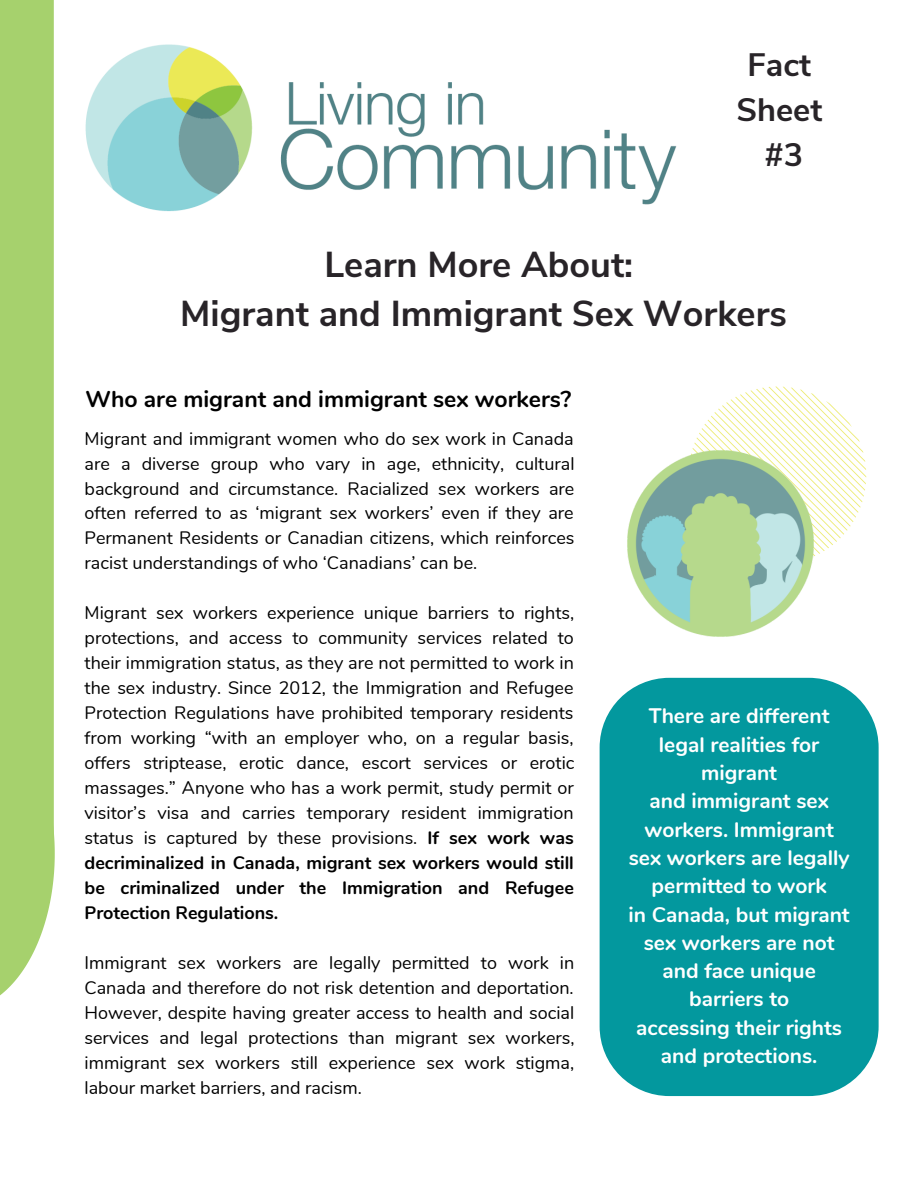
<style>
.page{position:relative;width:918px;height:1188px;background:#fff}
.page>*{position:absolute;margin:0;border:0;box-sizing:border-box;transform-origin:0 0}
.t1{font:700 36px "Nunito Sans";color:#282428}
.t2{font:700 32.4px "Nunito Sans";color:#282428}
.t3{font:700 22.95px "Nunito";color:#000}
.t4{font:700 21px/28.3px "Nunito";color:#fff;text-align:center}
.t5{font:18px/25px "Nunito";color:#000;text-align:justify}
.s1{font-weight:700}
</style>
<div class="page">
<img style="left:484px;top:129px;width:193px;height:76px">
<svg style="left:0;top:0;width:484px;height:697px"></svg>
<div style="left:600px;top:678px;width:279px;height:418px;background:#03989e;border-radius:70px"></div>
<svg style="left:0;top:697px;width:55px;height:299px;background:#b3d782"></svg>
<svg style="left:696px;top:387px;width:170px;height:162px"></svg>
<img style="left:627px;top:438px;width:199px;height:199px">
<p class="t2" style="left:748px;top:43px;width:65px">Fact</p>
<p class="t2" style="left:736px;top:88px;width:87px">Sheet</p>
<p class="t2" style="left:764px;top:133px;width:40px">#3</p>
<p class="t1" style="left:324px;top:240px;width:310px">Learn More About:</p>
<p class="t1" style="left:180px;top:290px;width:608px">Migrant and Immigrant Sex Workers</p>
<p class="t3" style="left:86px;top:384px;width:487px">Who are migrant and immigrant sex workers?</p>
<p class="t5" style="left:85px;top:426px;width:491px">Migrant and immigrant women who do sex work in Canada are a diverse group who vary in age, ethnicity, cultural background and circumstance. Racialized sex workers are often referred to as ‘migrant sex workers’ even if they are Permanent Residents or Canadian citizens, which reinforces racist understandings of who ‘Canadians’ can be.</p>
<p class="t5" style="left:85px;top:601px;width:491px">Migrant sex workers experience unique barriers to rights, protections, and access to community services related to their immigration status, as they are not permitted to work in the sex industry. Since 2012, the Immigration and Refugee Protection Regulations have prohibited temporary residents from working “with an employer who, on a regular basis, offers striptease, erotic dance, escort services or erotic massages.” Anyone who has a work permit, study permit or visitor’s visa and carries temporary resident immigration status is captured by these provisions. <span class="s1">If sex work was decriminalized in Canada, migrant sex workers would still be criminalized under the Immigration and Refugee Protection Regulations.</span></p>
<p class="t5" style="left:85px;top:951px;width:492px">Immigrant sex workers are legally permitted to work in Canada and therefore do not risk detention and deportation.<br>However, despite having greater access to health and social services and legal protections than migrant sex workers, immigrant sex workers still experience sex work stigma, labour market barriers, and racism.</p>
<p class="t4" style="left:649px;top:702px;width:182px">There are different legal realities for migrant</p>
<p class="t4" style="left:629px;top:787px;width:222px">and immigrant sex workers. Immigrant sex workers are legally permitted to work</p>
<p class="t4" style="left:629px;top:900px;width:223px">in Canada, but migrant sex workers are not and face unique barriers to</p>
<p class="t4" style="left:636px;top:1014px;width:207px">accessing their rights and protections.</p>
</div>
